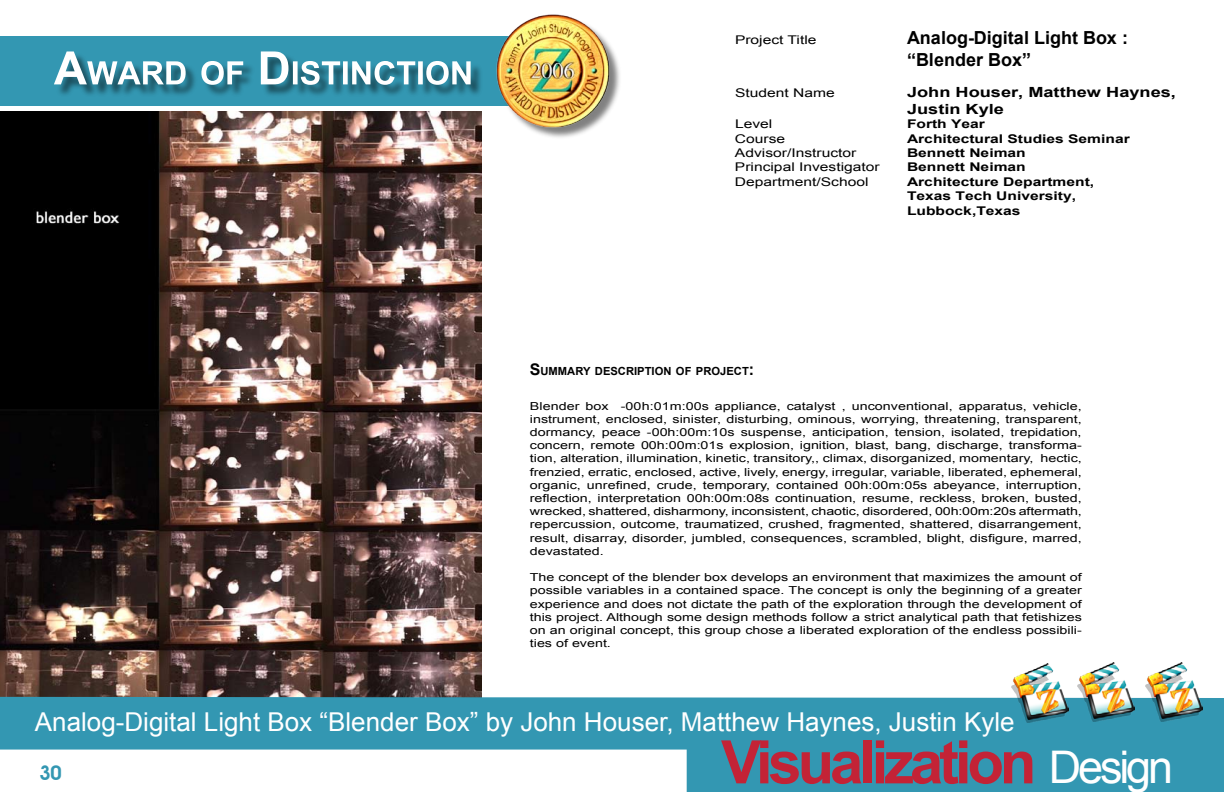
<style>
.page{position:relative;width:1224px;height:792px;background:#fff}
.page>*{position:absolute;margin:0;border:0;box-sizing:border-box;transform-origin:0 0}
.t1{font:700 60px "Arial";letter-spacing:-.07em;color:#c32336}
.t2{font:26px "Arial";color:#fff}
.t3{font:600 20px "Avant Garde";color:#3397b2}
.t4{font:700 18px/21.6px "Arial";color:#000}
.t5{font:700 14px/16.8px "Arial";color:#000;scale:1.3 1}
.t6{font:700 12px/14.4px "Arial";color:#000;scale:1.3 1}
.t7{font:12px "Arial";color:#000;scale:1.3 1}
.t8{font:700 11.2px "Arial";color:#000}
.t9{font:11px/13.2px "Arial";color:#000;text-align:justify;scale:1.3 1}
.s1{font-size:16px}
.s2{font-weight:400;font-size:45px;color:#fff}
</style>
<div class="page">
<img style="left:0;top:111px;width:482px;height:586px">
<svg style="left:0;top:697px;width:1224px;height:95px;fill:#3397b2"></svg>
<div style="left:0;top:37px;width:572px;height:69px;background:#3397b2"></div>
<div style="left:497px;top:15px;width:126px;height:126px;background:#000;opacity:.5"></div>
<img style="left:493px;top:14px;width:123px;height:118px">
<div style="left:55px;top:52px;width:429px;height:46px;background:#000;opacity:.5"></div>
<svg style="left:54px;top:51px;width:417px;height:34px"></svg>
<img style="left:1078px;top:662px;width:56px;height:59px">
<img style="left:1012px;top:664px;width:56px;height:59px">
<img style="left:1146px;top:662px;width:57px;height:59px">
<p class="t7" style="left:735px;top:33px;width:64px">Project Title</p>
<h3 class="t4" style="left:907px;top:27px;width:223px">Analog-Digital Light Box : “Blender Box”</h3>
<p class="t7" style="left:735px;top:86px;width:78px">Student Name</p>
<p class="t5" style="left:907px;top:84px;width:208px">John Houser, Matthew Haynes,<br>Justin Kyle</p>
<p class="t7" style="left:735px;top:117px;width:30px">Level</p>
<p class="t6" style="left:907px;top:117px;width:62px">Forth Year</p>
<p class="t7" style="left:735px;top:132px;width:40px">Course</p>
<p class="t6" style="left:907px;top:131px;width:173px">Architectural Studies Seminar</p>
<p class="t7" style="left:735px;top:146px;width:95px">Advisor/Instructor</p>
<p class="t6" style="left:907px;top:145px;width:93px">Bennett Neiman</p>
<p class="t7" style="left:735px;top:160px;width:113px">Principal Investigator</p>
<p class="t6" style="left:907px;top:160px;width:93px">Bennett Neiman</p>
<p class="t7" style="left:735px;top:175px;width:104px">Department/School</p>
<p class="t6" style="left:907px;top:174px;width:146px">Architecture Department,<br>Texas Tech University,<br>Lubbock,Texas</p>
<p class="t8" style="left:530px;top:365px;width:226px"><span class="s1">S</span>ummary description of project<span class="s1">:</span></p>
<p class="t9" style="left:530px;top:399px;width:426px">Blender box -00h:01m:00s appliance, catalyst , unconventional, apparatus, vehicle, instrument, enclosed, sinister, disturbing, ominous, worrying, threatening, transparent, dormancy, peace -00h:00m:10s suspense, anticipation, tension, isolated, trepidation, concern, remote 00h:00m:01s explosion, ignition, blast, bang, discharge, transforma&shy;tion, alteration, illumination, kinetic, transitory,, climax, disorganized, momentary, hectic, frenzied, erratic, enclosed, active, lively, energy, irregular, variable, liberated, ephemeral, organic, unrefined, crude, temporary, contained 00h:00m:05s abeyance, interruption, reflection, interpretation 00h:00m:08s continuation, resume, reckless, broken, busted, wrecked, shattered, disharmony, inconsistent, chaotic, disordered, 00h:00m:20s aftermath, repercussion, outcome, traumatized, crushed, fragmented, shattered, disarrangement, result, disarray, disorder, jumbled, consequences, scrambled, blight, disfigure, marred, devastated.</p>
<p class="t9" style="left:530px;top:571px;width:426px">The concept of the blender box develops an environment that maximizes the amount of possible variables in a contained space. The concept is only the beginning of a greater experience and does not dictate the path of the exploration through the development of this project. Although some design methods follow a strict analytical path that fetishizes on an original concept, this group chose a liberated exploration of the endless possibili&shy;ties of event.</p>
<h2 class="t2" style="left:35px;top:707px;width:981px">Analog-Digital Light Box “Blender Box” by John Houser, Matthew Haynes, Justin Kyle</h2>
<h3 class="t3" style="left:39px;top:761px;width:24px">30</h3>
<h1 class="t1" style="left:721px;top:729px;width:454px">Visualization <span class="s2">Design</span></h1>
</div>
